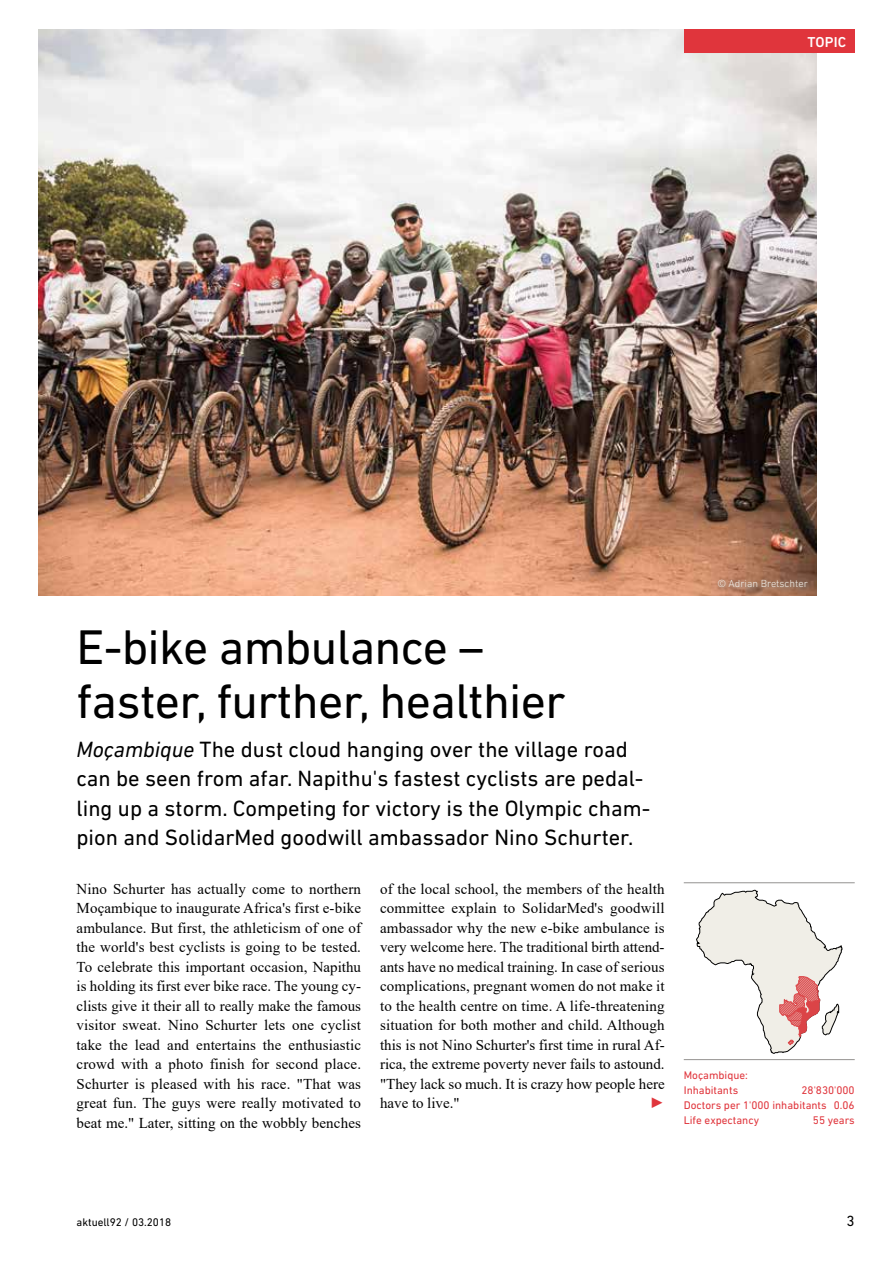
<style>
.page{position:relative;width:893px;height:1263px;background:#fff}
.page>*{position:absolute;margin:0;border:0;box-sizing:border-box;transform-origin:0 0}
.t1{font:49.5px/54px "DIN Next LT Pro";letter-spacing:-.015em;color:#000}
.t2{font:22.5px/29.2px "DIN Next LT Pro";color:#000}
.t3{font:15px/19.5px "Times New Roman";color:#000;text-align:justify}
.t4{font:15px "DIN Next LT Pro";color:#000}
.t5{font:15px "Times New Roman";color:#e0353c}
.t6{font:500 14.7px "DIN Next LT Pro";letter-spacing:.01em;color:#fff}
.t7{font:11.25px/15px "DIN Next LT Pro";color:#e0353c}
.t8{font:11.25px "DIN Next LT Pro";color:#000}
.t9{font:300 10.5px "DIN Next LT Pro";color:#f1efe9}
.s1{font-style:italic}
</style>
<div class="page">
<img style="left:38px;top:30px;width:778px;height:565px">
<svg style="left:696px;top:890px;width:146px;height:163px"></svg>
<svg style="left:715px;top:576px;width:98px;height:17px;background:#a3735a"></svg>
<div style="left:684px;top:30px;width:171px;height:23px;background:#e0353c"></div>
<hr style="left:684px;top:882px;width:171px;height:1px;background:#949290">
<hr style="left:684px;top:1059px;width:171px;height:1px;background:#949290">
<p class="t6" style="left:808px;top:33px;width:40px">TOPIC</p>
<h1 class="t1" style="left:77px;top:620px;width:491px">E-bike ambulance – faster, further, healthier</h1>
<h2 class="t2" style="left:77px;top:735px;width:575px"><span class="s1">Moçambique</span> The dust cloud hanging over the village road can be seen from afar. Napithu's fastest cyclists are pedal&shy;ling up a storm. Competing for victory is the Olympic cham&shy;pion and SolidarMed goodwill ambassador Nino Schurter.</h2>
<p class="t3" style="left:77px;top:878px;width:286px">Nino Schurter has actually come to northern Moçambique to inaugurate Africa's first e-bike ambulance. But first, the athleticism of one of the world's best cyclists is going to be tested.<br>To celebrate this important occasion, Napithu is holding its first ever bike race. The young cy&shy;clists give it their all to really make the famous visitor sweat. Nino Schurter lets one cyclist take the lead and entertains the enthusiastic crowd with a photo finish for second place.<br>Schurter is pleased with his race. "That was great fun. The guys were really motivated to beat me." Later, sitting on the wobbly benches</p>
<p class="t3" style="left:380px;top:878px;width:286px">of the local school, the members of the health committee explain to SolidarMed's goodwill ambassador why the new e-bike ambulance is very welcome here. The traditional birth attend&shy;ants have no medical training. In case of serious complications, pregnant women do not make it to the health centre on time. A life-threatening situation for both mother and child. Although this is not Nino Schurter's first time in rural Af&shy;rica, the extreme poverty never fails to astound. "They lack so much. It is crazy how people here have to live."</p>
<p class="t5" style="left:650px;top:1093px;width:16px">►</p>
<p class="t9" style="left:717px;top:577px;width:92px">© Adrian Bretschter</p>
<p class="t7" style="left:684px;top:1067px;width:66px">Moçambique:<br>Inhabitants</p>
<p class="t7" style="left:684px;top:1082px;width:172px;text-align:justify;text-indent:118px">28'830'000<br>Doctors per 1'000 inhabitants 0.06<br>Life expectancy</p>
<p class="t7" style="left:813px;top:1112px;width:43px">55 years</p>
<p class="t8" style="left:77px;top:1215px;width:96px">aktuell92 / 03.2018</p>
<p class="t4" style="left:847px;top:1212px;width:10px">3</p>
</div>
